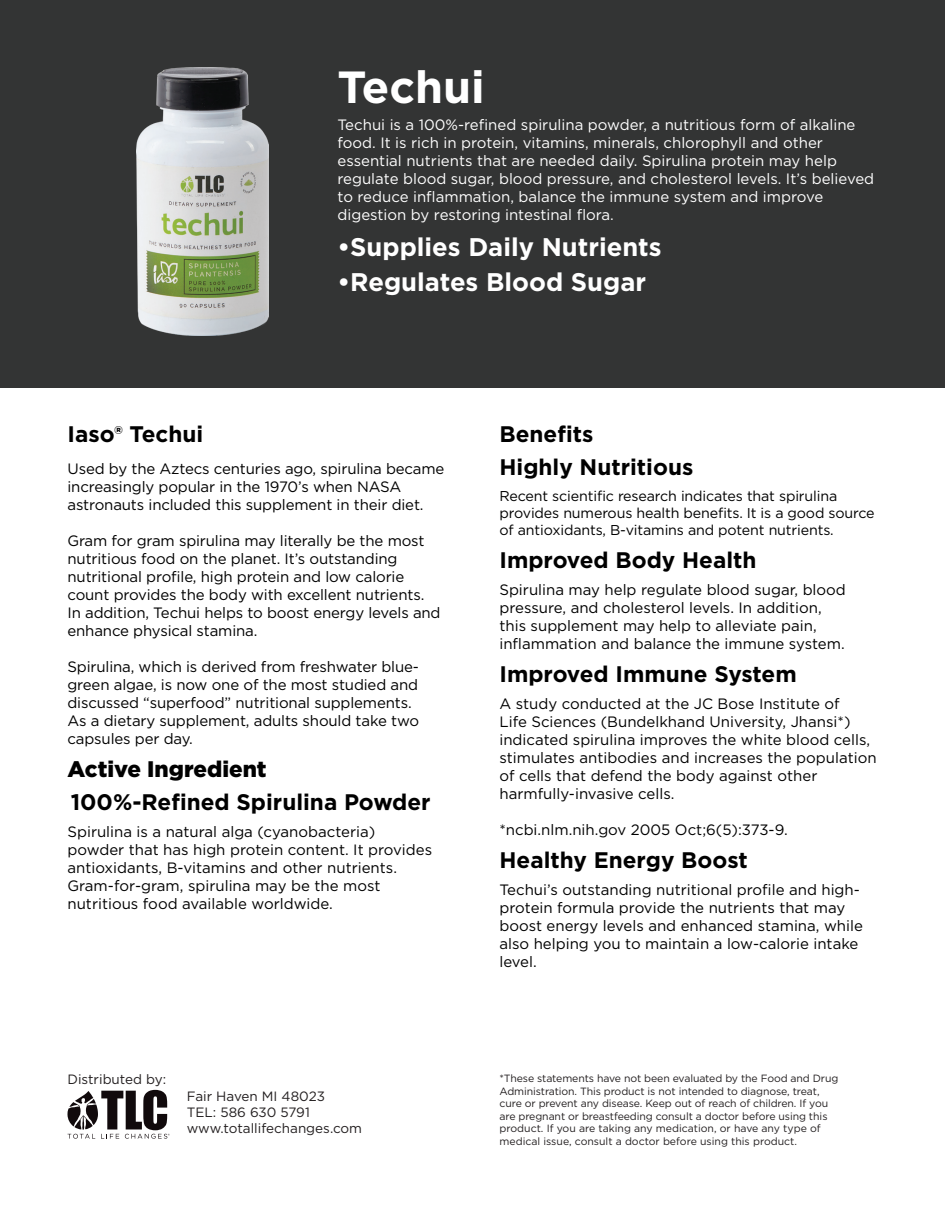
<style>
.page{position:relative;width:945px;height:1215px;background:#fff}
.page>*{position:absolute;margin:0;border:0;box-sizing:border-box;transform-origin:0 0}
.Gray_Box{font:700 45px "Gotham";color:#fff}
.Gray_Box-2{font:700 25.5px "Gotham";color:#fff}
.Gray_Box-3{font:700 22.5px "Gotham";color:#000}
.Gray_Box-4{font:900 22.5px "Gotham";color:#000}
.Gray_Box-5{font:15px/18px "Gotham";letter-spacing:-.005em;color:#000}
.Gray_Box-6{font:15px/18px "Gotham";color:#fff}
.Gray_Box-7{font:14.25px/17.1px "Gotham";letter-spacing:-.01em;color:#000}
.t1{font:13.5px/16.2px "Gotham";color:#231f20}
.t2{font:10.5px/12.6px "Gotham";letter-spacing:-.01em;color:#231f20}
</style>
<div class="page">
<div style="left:0;top:0;width:945px;height:387px;background:#333434"></div>
<svg style="left:67px;top:1090px;width:103px;height:49px"></svg>
<img style="left:136px;top:68px;width:133px;height:267px">
<p class="Gray_Box" style="left:338px;top:58px;width:149px">Techui</p>
<p class="Gray_Box-6" style="left:338px;top:116px;width:538px">Techui is a 100%-refined spirulina powder, a nutritious form of alkaline food. It is rich in protein, vitamins, minerals, chlorophyll and other essential nutrients that are needed daily. Spirulina protein may help regulate blood sugar, blood pressure, and cholesterol levels. It’s believed to reduce inflammation, balance the immune system and improve digestion by restoring intestinal flora.</p>
<p class="Gray_Box-2" style="left:338px;top:230px;width:326px">•Supplies Daily Nutrients</p>
<p class="Gray_Box-2" style="left:338px;top:265px;width:310px">•Regulates Blood Sugar</p>
<p class="Gray_Box-3" style="left:68px;top:419px;width:137px">Iaso® Techui</p>
<p class="Gray_Box-3" style="left:500px;top:419px;width:95px">Benefits</p>
<p class="Gray_Box-3" style="left:500px;top:452px;width:195px">Highly Nutritious</p>
<p class="Gray_Box-5" style="left:68px;top:459px;width:378px">Used by the Aztecs centuries ago, spirulina became increasingly popular in the 1970’s when NASA astronauts included this supplement in their diet.</p>
<p class="Gray_Box-5" style="left:68px;top:531px;width:375px">Gram for gram spirulina may literally be the most nutritious food on the planet. It’s outstanding nutritional profile, high protein and low calorie count provides the body with excellent nutrients.<br>In addition, Techui helps to boost energy levels and enhance physical stamina.</p>
<p class="Gray_Box-5" style="left:68px;top:657px;width:353px">Spirulina, which is derived from freshwater blue&shy;green algae, is now one of the most studied and discussed “superfood” nutritional supplements.<br>As a dietary supplement, adults should take two capsules per day.</p>
<p class="Gray_Box-7" style="left:500px;top:487px;width:377px">Recent scientific research indicates that spirulina provides numerous health benefits. It is a good source of antioxidants, B-vitamins and potent nutrients.</p>
<p class="Gray_Box-3" style="left:500px;top:545px;width:258px">Improved Body Health</p>
<p class="Gray_Box-5" style="left:499px;top:581px;width:348px">Spirulina may help regulate blood sugar, blood pressure, and cholesterol levels. In addition, this supplement may help to alleviate pain, inflammation and balance the immune system.</p>
<p class="Gray_Box-3" style="left:500px;top:659px;width:299px">Improved Immune System</p>
<p class="Gray_Box-5" style="left:499px;top:695px;width:379px">A study conducted at the JC Bose Institute of<br>Life Sciences (Bundelkhand University, Jhansi*) indicated spirulina improves the white blood cells, stimulates antibodies and increases the population of cells that defend the body against other harmfully-invasive cells.</p>
<p class="Gray_Box-5" style="left:499px;top:821px;width:290px">*ncbi.nlm.nih.gov 2005 Oct;6(5):373-9.</p>
<p class="Gray_Box-4" style="left:68px;top:753px;width:201px">Active Ingredient</p>
<p class="Gray_Box-3" style="left:71px;top:787px;width:361px">100%-Refined Spirulina Powder</p>
<p class="Gray_Box-5" style="left:68px;top:822px;width:366px">Spirulina is a natural alga (cyanobacteria) powder that has high protein content. It provides antioxidants, B-vitamins and other nutrients.<br>Gram-for-gram, spirulina may be the most nutritious food available worldwide.</p>
<p class="Gray_Box-3" style="left:500px;top:845px;width:250px">Healthy Energy Boost</p>
<p class="Gray_Box-5" style="left:499px;top:881px;width:365px">Techui’s outstanding nutritional profile and high&shy;protein formula provide the nutrients that may boost energy levels and enhanced stamina, while also helping you to maintain a low-calorie intake level.</p>
<p class="t1" style="left:68px;top:1071px;width:100px">Distributed by:</p>
<p class="t2" style="left:500px;top:1072px;width:340px">*These statements have not been evaluated by the Food and Drug Administration. This product is not intended to diagnose, treat, cure or prevent any disease. Keep out of reach of children. If you are pregnant or breastfeeding consult a doctor before using this product. If you are taking any medication, or have any type of medical issue, consult a doctor before using this product.</p>
<p class="t1" style="left:187px;top:1088px;width:177px">Fair Haven MI 48023<br>TEL: 586 630 5791 www.totallifechanges.com</p>
</div>
